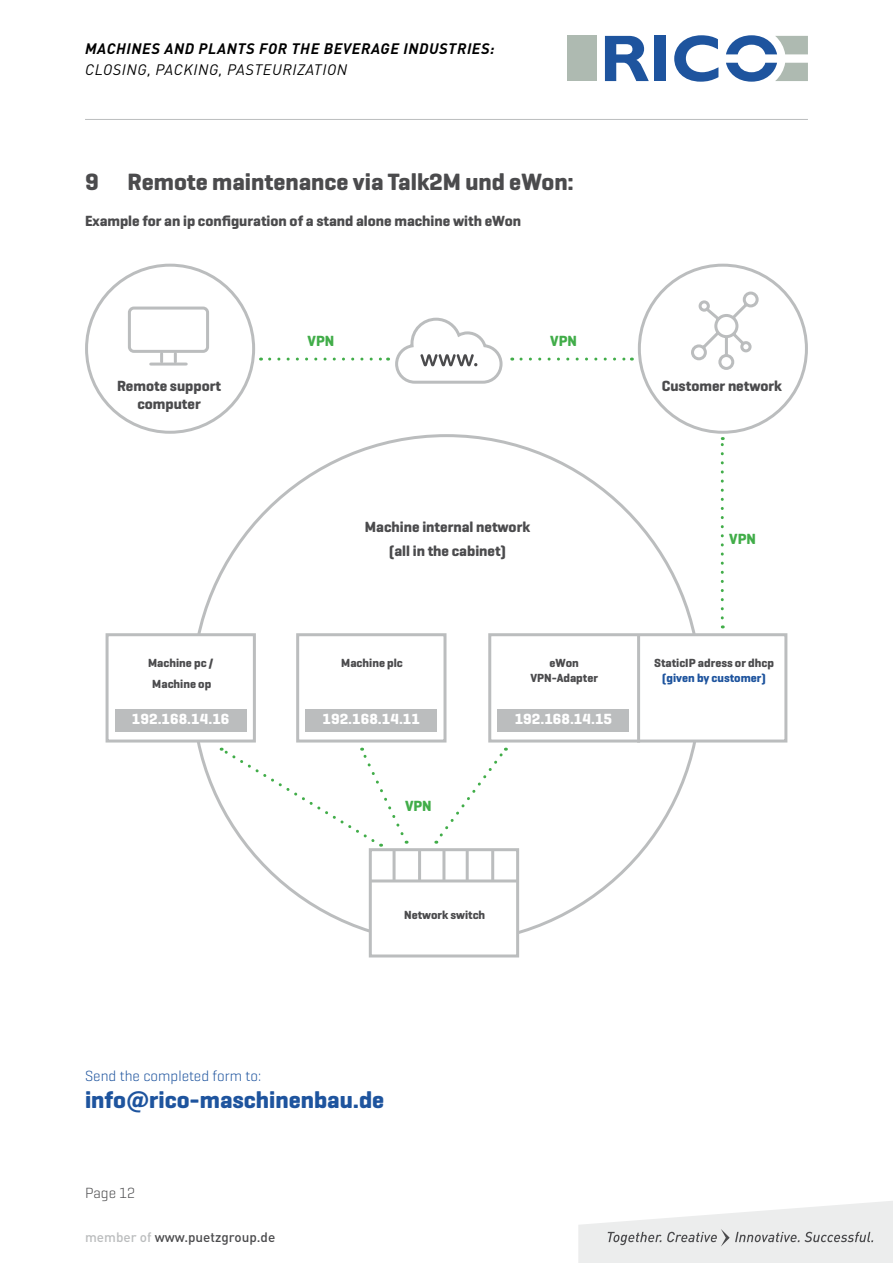
<style>
.page{position:relative;width:893px;height:1263px;background:#fff}
.page>*{position:absolute;margin:0;border:0;box-sizing:border-box;transform-origin:0 0}
.t1{font:700 24px "Geogrotesque";color:#4b4b4d}
.t2{font:700 24px "Geogrotesque";color:#1e549e}
.t3{font:700 15px/18px "Geogrotesque";color:#4b4b4d;text-align:center}
.t4{font:italic 700 15px "DIN Pro";letter-spacing:.04em;color:#000}
.t5{font:700 15px "Geogrotesque";color:#fff}
.t6{font:italic 15px "DIN Pro";letter-spacing:.04em;color:#000}
.t7{font:300 15px "Geogrotesque";color:#1e549e}
.t8{font:700 15px "Geogrotesque";color:#41ad49}
.t9{font:300 15px "Geogrotesque";color:#4b4b4d}
.t10{font:500 13.5px "DIN Pro";color:#4b4b4d}
.t11{font:700 12px/21px "Geogrotesque";color:#4b4b4d;text-align:center}
.t12{font:700 12px "Geogrotesque";color:#1e549e}
.s1{font-family:"DIN Pro"}
.s2{color:#bbbdbe}
</style>
<div class="page">
<svg style="left:578px;top:1201px;width:315px;height:62px"></svg>
<hr style="left:85px;top:119px;width:723px;height:1px;background:#bbbdbe">
<div style="left:567px;top:36px;width:30px;height:45px;background:#aebab1"></div>
<svg style="left:605px;top:36px;width:44px;height:45px"></svg>
<div style="left:654px;top:36px;width:12px;height:45px;background:#1e549e"></div>
<svg style="left:674px;top:35px;width:44px;height:47px"></svg>
<svg style="left:726px;top:35px;width:82px;height:19px"></svg>
<svg style="left:726px;top:63px;width:82px;height:19px"></svg>
<svg style="left:721px;top:437px;width:3px;height:181px"></svg>
<svg style="left:521px;top:358px;width:111px;height:3px"></svg>
<svg style="left:221px;top:747px;width:186px;height:100px"></svg>
<svg style="left:436px;top:748px;width:71px;height:96px"></svg>
<div style="left:369px;top:848px;width:150px;height:109px;background:#fff;border:3px solid #bbbdbe"></div>
<hr style="left:370px;top:879px;width:147px;height:3px;background:#bbbdbe">
<hr style="left:442px;top:850px;width:3px;height:32px;background:#bbbdbe">
<hr style="left:418px;top:850px;width:3px;height:32px;background:#bbbdbe">
<hr style="left:491px;top:850px;width:3px;height:32px;background:#bbbdbe">
<hr style="left:393px;top:850px;width:3px;height:32px;background:#bbbdbe">
<hr style="left:466px;top:850px;width:3px;height:32px;background:#bbbdbe">
<div style="left:106px;top:633px;width:150px;height:109px;background:#fff;border:3px solid #bbbdbe"></div>
<div style="left:115px;top:709px;width:132px;height:23px;background:#bbbdbe"></div>
<div style="left:296px;top:633px;width:150px;height:109px;background:#fff;border:3px solid #bbbdbe"></div>
<div style="left:305px;top:709px;width:132px;height:23px;background:#bbbdbe"></div>
<div style="left:488px;top:633px;width:299px;height:109px;background:#fff;border:3px solid #bbbdbe"></div>
<div style="left:497px;top:709px;width:132px;height:23px;background:#bbbdbe"></div>
<hr style="left:637px;top:635px;width:3px;height:108px;background:#bbbdbe">
<svg style="left:270px;top:317px;width:233px;height:67px"></svg>
<svg style="left:691px;top:291px;width:68px;height:79px"></svg>
<hr style="left:151px;top:363px;width:35px;height:3px;background:#bbbdbe">
<div style="left:128px;top:307px;width:81px;height:46px;border:3px solid #bbbdbe;border-radius:4px"></div>
<svg style="left:160px;top:353px;width:3px;height:9px"></svg>
<svg style="left:174px;top:353px;width:3px;height:9px"></svg>
<p class="t4" style="left:85px;top:38px;width:411px">MACHINES AND PLANTS FOR THE BEVERAGE INDUSTRIES:</p>
<p class="t6" style="left:85px;top:60px;width:264px">CLOSING, PACKING, PASTEURIZATION</p>
<h1 class="t1" style="left:85px;top:167px;width:490px">9 Remote maintenance via Talk2M und eWon:</h1>
<p class="t3" style="left:85px;top:212px;width:438px">Example for an ip configuration of a stand alone machine with eWon</p>
<p class="t8" style="left:308px;top:332px;width:28px">VPN</p>
<p class="t8" style="left:550px;top:332px;width:28px">VPN</p>
<p class="t3" style="left:117px;top:377px;width:106px">Remote support computer</p>
<p class="t3" style="left:662px;top:377px;width:122px">Customer network</p>
<p class="t11" style="left:148px;top:652px;width:66px">Machine pc /<br>Machine op</p>
<p class="t5" style="left:132px;top:710px;width:99px">192.168.14.16</p>
<p class="t3" style="left:365px;top:515px;width:167px;line-height:24px">Machine internal network (all in the cabinet)</p>
<p class="t8" style="left:729px;top:530px;width:28px">VPN</p>
<p class="t11" style="left:341px;top:652px;width:63px">Machine plc</p>
<p class="t5" style="left:323px;top:710px;width:99px">192.168.14.11</p>
<p class="t8" style="left:405px;top:797px;width:28px">VPN</p>
<p class="t11" style="left:530px;top:655px;width:69px;line-height:15px">eWon<br>VPN-Adapter</p>
<p class="t11" style="left:654px;top:652px;width:121px">StaticIP adress or dhcp</p>
<p class="t12" style="left:662px;top:670px;width:105px">(given by customer)</p>
<p class="t5" style="left:515px;top:710px;width:99px">192.168.14.15</p>
<p class="t11" style="left:404px;top:904px;width:83px">Network switch</p>
<p class="t7" style="left:85px;top:1067px;width:178px">Send the completed form to:</p>
<h1 class="t2" style="left:85px;top:1085px;width:301px">info<span class="s1">@</span>rico-maschinenbau.de</h1>
<p class="t9" style="left:85px;top:1184px;width:52px">Page 12</p>
<p class="t10" style="left:85px;top:1228px;width:192px"><span class="s2">member of</span> www.puetzgroup.de</p>
</div>
